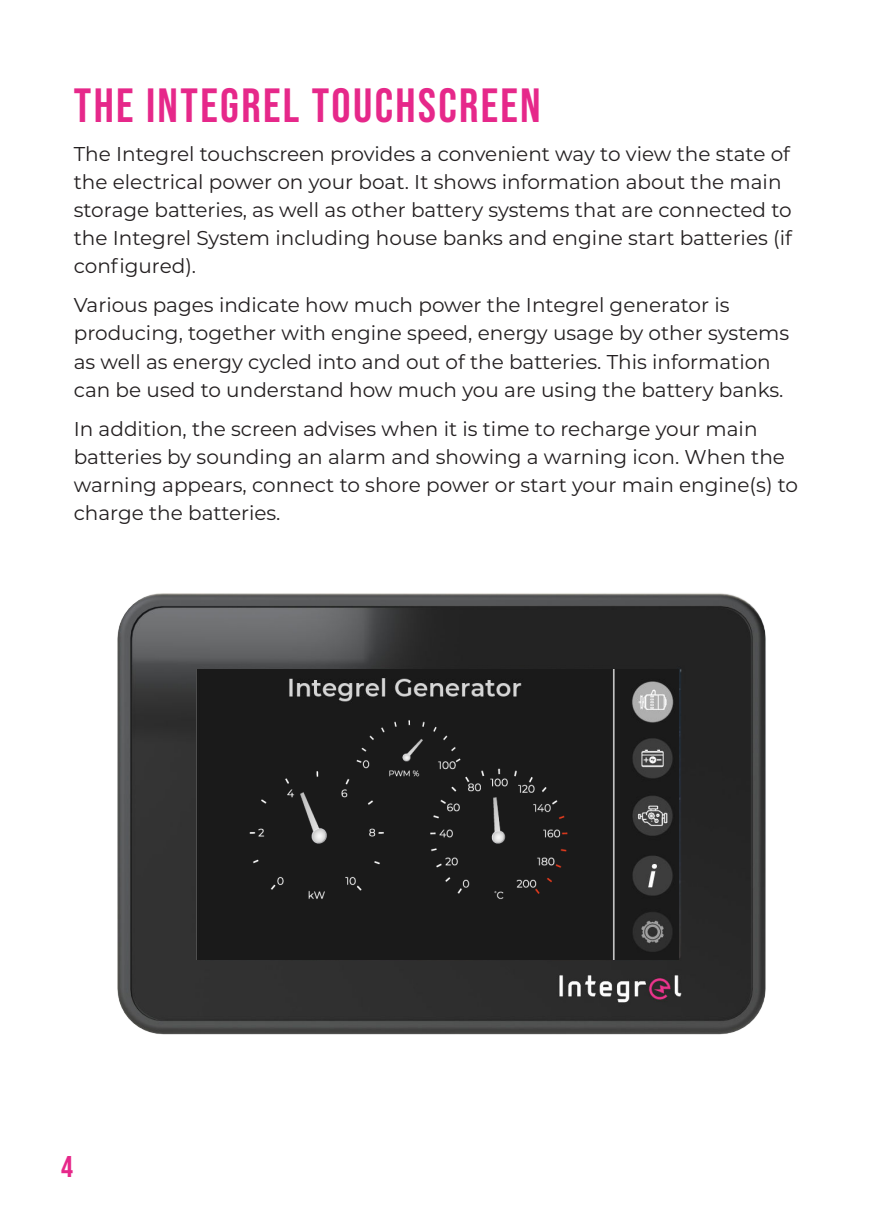
<style>
.page{position:relative;width:874px;height:1225px;background:#fff}
.page>*{position:absolute;margin:0;border:0;box-sizing:border-box;transform-origin:0 0}
.t1{font:700 48px "Bebas Neue Pro";letter-spacing:.05em;color:#e6288a}
.t2{font:700 30px "Bebas Neue Pro";color:#e6288a}
.t3{font:20px/28px "Montserrat";color:#231f20}
</style>
<div class="page">
<img style="left:117px;top:593px;width:649px;height:442px">
<img style="left:196px;top:669px;width:482px;height:290px">
<div style="left:222px;top:712px;width:372px;height:231px;background:#1a1a1a"></div>
<h1 class="t1" style="left:74px;top:77px;width:468px">THE INTEGREL TOUCHSCREEN</h1>
<p class="t3" style="left:74px;top:141px;width:719px">The Integrel touchscreen provides a convenient way to view the state of the electrical power on your boat. It shows information about the main storage batteries, as well as other battery systems that are connected to the Integrel System including house banks and engine start batteries (if configured).</p>
<p class="t3" style="left:74px;top:292px;width:716px">Various pages indicate how much power the Integrel generator is producing, together with engine speed, energy usage by other systems as well as energy cycled into and out of the batteries. This information can be used to understand how much you are using the battery banks.</p>
<p class="t3" style="left:74px;top:415px;width:725px">In addition, the screen advises when it is time to recharge your main batteries by sounding an alarm and showing a warning icon. When the warning appears, connect to shore power or start your main engine(s) to charge the batteries.</p>
<h2 class="t2" style="left:61px;top:1149px;width:13px">4</h2>
</div>
